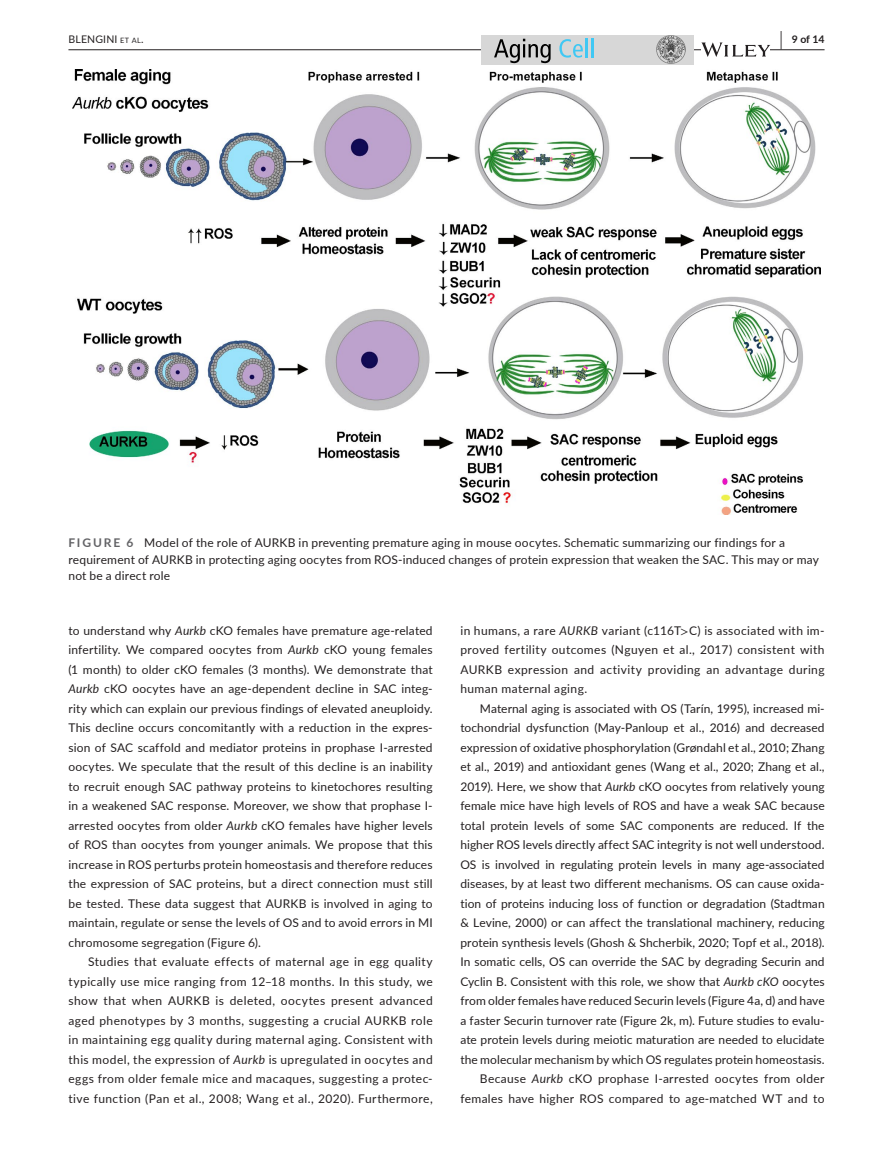
<style>
.page{position:relative;width:893px;height:1174px;background:#fff}
.page>*{position:absolute;margin:0;border:0;box-sizing:border-box;transform-origin:0 0}
.t1{font:12px/19.5px "Lato";letter-spacing:.005em;color:#231f20;text-align:justify}
.t2{font:10.5px "Lato";letter-spacing:.02em;color:#231f20}
.t3{font:700 10.5px "Lato";color:#231f20}
.s1{font-size:7.35px}
.s2{font-size:19.5px}
.s3{font-weight:700;color:#636366}
.s4{font-style:italic}
.s5{font-family:"STIX"}
</style>
<div class="page">
<hr style="left:68px;top:49px;width:756px;height:1px;background:#231f20">
<div style="left:481px;top:35px;width:213px;height:29px;background:#d7d7d7"></div>
<svg style="left:494px;top:39px;width:57px;height:24px"></svg>
<svg style="left:559px;top:39px;width:24px;height:19px"></svg>
<hr style="left:585px;top:38px;width:3px;height:19px;background:#40c8f4">
<svg style="left:591px;top:38px;width:2px;height:19px"></svg>
<img style="left:657px;top:35px;width:28px;height:29px">
<svg style="left:701px;top:42px;width:69px;height:15px"></svg>
<img style="left:72px;top:69px;width:749px;height:446px">
<p class="t2" style="left:68px;top:31px;width:77px">BLENGINI <span class="s1">et al</span>.</p>
<p class="t3" style="left:780px;top:31px;width:46px"><span class="s2">|</span> 9 of 14</p>
<p class="t1" style="left:68px;top:534px;width:752px;line-height:16.5px;text-align:left"><span class="s3">FIGURE 6</span> Model of the role of AURKB in preventing premature aging in mouse oocytes. Schematic summarizing our findings for a requirement of AURKB in protecting aging oocytes from ROS-induced changes of protein expression that weaken the SAC. This may or may not be a direct role</p>
<p class="t1" style="left:68px;top:620px;width:366px">to understand why <span class="s4">Aurkb</span> cKO females have premature age-related infertility. We compared oocytes from <span class="s4">Aurkb</span> cKO young females (1 month) to older cKO females (3 months). We demonstrate that <span class="s4">Aurkb</span> cKO oocytes have an age-dependent decline in SAC integ&shy;rity which can explain our previous findings of elevated aneuploidy.<br>This decline occurs concomitantly with a reduction in the expres&shy;sion of SAC scaffold and mediator proteins in prophase I-arrested oocytes. We speculate that the result of this decline is an inability to recruit enough SAC pathway proteins to kinetochores resulting in a weakened SAC response. Moreover, we show that prophase I&shy;arrested oocytes from older <span class="s4">Aurkb</span> cKO females have higher levels of ROS than oocytes from younger animals. We propose that this increase in ROS perturbs protein homeostasis and therefore reduces the expression of SAC proteins, but a direct connection must still be tested. These data suggest that AURKB is involved in aging to maintain, regulate or sense the levels of OS and to avoid errors in MI chromosome segregation (Figure 6).</p>
<p class="t1" style="left:68px;top:951px;width:366px;text-indent:20px">Studies that evaluate effects of maternal age in egg quality typically use mice ranging from 12–18 months. In this study, we show that when AURKB is deleted, oocytes present advanced aged phenotypes by 3 months, suggesting a crucial AURKB role in maintaining egg quality during maternal aging. Consistent with this model, the expression of <span class="s4">Aurkb</span> is upregulated in oocytes and eggs from older female mice and macaques, suggesting a protec&shy;tive function (Pan et al., 2008; Wang et al., 2020). Furthermore,</p>
<p class="t1" style="left:460px;top:620px;width:366px">in humans, a rare <span class="s4">AURKB</span> variant (c116T<span class="s5">&gt;</span>C) is associated with im&shy;proved fertility outcomes (Nguyen et al., 2017) consistent with AURKB expression and activity providing an advantage during human maternal aging.</p>
<p class="t1" style="left:460px;top:698px;width:366px;text-align:right">Maternal aging is associated with OS (Tarín, 1995), increased mi&shy;tochondrial dysfunction (May-Panloup et al., 2016) and decreased expression of oxidative phosphorylation (Grøndahl et al., 2010; Zhang et al., 2019) and antioxidant genes (Wang et al., 2020; Zhang et al., 2019). Here, we show that <span class="s4">Aurkb</span> cKO oocytes from relatively young female mice have high levels of ROS and have a weak SAC because total protein levels of some SAC components are reduced. If the higher ROS levels directly affect SAC integrity is not well understood.<br>OS is involved in regulating protein levels in many age-associated diseases, by at least two different mechanisms. OS can cause oxida&shy;tion of proteins inducing loss of function or degradation (Stadtman &amp; Levine, 2000) or can affect the translational machinery, reducing protein synthesis levels (Ghosh &amp; Shcherbik, 2020; Topf et al., 2018).<br>In somatic cells, OS can override the SAC by degrading Securin and Cyclin B. Consistent with this role, we show that <span class="s4">Aurkb cKO</span> oocytes from older females have reduced Securin levels (Figure 4a, d) and have a faster Securin turnover rate (Figure 2k, m). Future studies to evalu&shy;ate protein levels during meiotic maturation are needed to elucidate the molecular mechanism by which OS regulates protein homeostasis.<br>Because <span class="s4">Aurkb</span> cKO prophase I-arrested oocytes from older females have higher ROS compared to age-matched WT and to</p>
</div>
